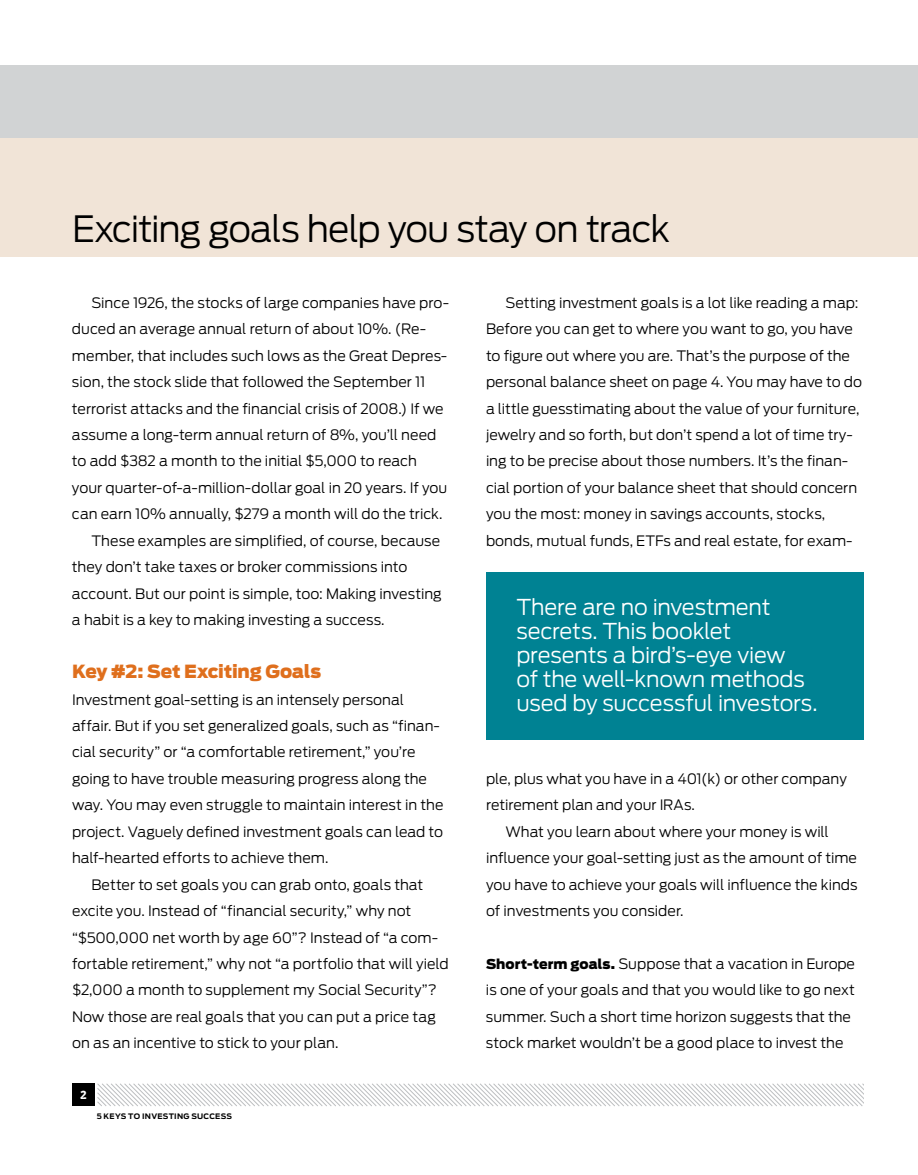
<style>
.page{position:relative;width:918px;height:1175px;background:#fff}
.page>*{position:absolute;margin:0;border:0;box-sizing:border-box;transform-origin:0 0}
.t1{font:300 36px "Antenna";letter-spacing:-.035em;color:#000}
.t2{font:300 21.75px/24px "Antenna";letter-spacing:-.01em;color:#fff}
.t3{font:900 18px "Antenna";letter-spacing:-.01em;color:#df6f1d}
.t4{font:300 14.25px/26.4px "Antenna";letter-spacing:-.005em;color:#000}
.t5{font:10.5px "Retina Micro D10";color:#fff}
.t6{font:700 7.5px "Antenna";letter-spacing:.04em;color:#000}
.s1{font-weight:900;font-size:13.5px}
</style>
<div class="page">
<div style="left:72px;top:1083px;width:23px;height:23px;background:#000"></div>
<svg style="left:97px;top:1083px;width:767px;height:24px"></svg>
<div style="left:0;top:66px;width:918px;height:72px;background:#d1d3d4"></div>
<div style="left:0;top:138px;width:918px;height:118px;background:#f1e4d7"></div>
<div style="left:486px;top:572px;width:378px;height:168px;background:#008293"></div>
<h1 class="t1" style="left:72px;top:208px;width:599px">Exciting goals help you stay on track</h1>
<p class="t4" style="left:91px;top:289px;width:359px">Since 1926, the stocks of large companies have pro-</p>
<p class="t4" style="left:72px;top:316px;width:356px">duced an average annual return of about 10%. (Re-</p>
<p class="t4" style="left:72px;top:342px;width:377px">member, that includes such lows as the Great Depres-</p>
<p class="t4" style="left:72px;top:369px;width:355px">sion, the stock slide that followed the September 11</p>
<p class="t4" style="left:72px;top:395px;width:373px">terrorist attacks and the financial crisis of 2008.) If we</p>
<p class="t4" style="left:72px;top:422px;width:366px">assume a long-term annual return of 8%, you’ll need</p>
<p class="t4" style="left:72px;top:448px;width:347px">to add $382 a month to the initial $5,000 to reach</p>
<p class="t4" style="left:72px;top:474px;width:377px">your quarter-of-a-million-dollar goal in 20 years. If you</p>
<p class="t4" style="left:72px;top:501px;width:372px">can earn 10% annually, $279 a month will do the trick.</p>
<p class="t4" style="left:91px;top:527px;width:350px">These examples are simplified, of course, because</p>
<p class="t4" style="left:72px;top:554px;width:337px">they don’t take taxes or broker commissions into</p>
<p class="t4" style="left:72px;top:580px;width:371px">account. But our point is simple, too: Making investing</p>
<p class="t4" style="left:72px;top:607px;width:314px">a habit is a key to making investing a success.</p>
<p class="t3" style="left:72px;top:661px;width:251px">Key #2: Set Exciting Goals</p>
<p class="t4" style="left:72px;top:686px;width:373px">Investment goal-setting is an intensely personal affair. But if you set generalized goals, such as “finan&shy;cial security” or “a comfortable retirement,” you’re going to have trouble measuring progress along the way. You may even struggle to maintain interest in the project. Vaguely defined investment goals can lead to half-hearted efforts to achieve them.</p>
<p class="t4" style="left:72px;top:871px;width:378px;text-indent:19px">Better to set goals you can grab onto, goals that excite you. Instead of “financial security,” why not “$500,000 net worth by age 60”? Instead of “a com&shy;fortable retirement,” why not “a portfolio that will yield $2,000 a month to supplement my Social Security”?<br>N ow those are real goals that you can put a price tag on as an incentive to stick to your plan.</p>
<p class="t5" style="left:80px;top:1088px;width:8px">2</p>
<p class="t6" style="left:97px;top:1111px;width:131px">5 KEYS TO I NVESTI NG SUCCESS</p>
<p class="t4" style="left:486px;top:289px;width:378px;text-indent:19px">Setting investment goals is a lot like reading a map:<br>Before you can get to where you want to go, you have to figure out where you are. That’s the purpose of the personal balance sheet on page 4. You may have to do a little guesstimating about the value of your furniture, jewelry and so forth, but don’t spend a lot of time try&shy;ing to be precise about those numbers. It’s the finan&shy;cial portion of your balance sheet that should concern you the most: money in savings accounts, stocks, bonds, mutual funds, ETFs and real estate, for exam-</p>
<h2 class="t2" style="left:516px;top:595px;width:303px">There are no investment secrets. This booklet presents a bird’s-eye view<br>of the well-known methods used by successful investors.</h2>
<p class="t4" style="left:486px;top:765px;width:362px">ple, plus what you have in a 401(k) or other company retirement plan and your IRAs.</p>
<p class="t4" style="left:486px;top:818px;width:373px;text-indent:19px">What you learn about where your money is will influence your goal-setting just as the amount of time you have to achieve your goals will influence the kinds of investments you consider.</p>
<p class="t4" style="left:486px;top:950px;width:371px"><span class="s1">Short-term goals.</span> Suppose that a vacation in Europe is one of your goals and that you would like to go next summer. Such a short time horizon suggests that the stock market wouldn’t be a good place to invest the</p>
</div>
